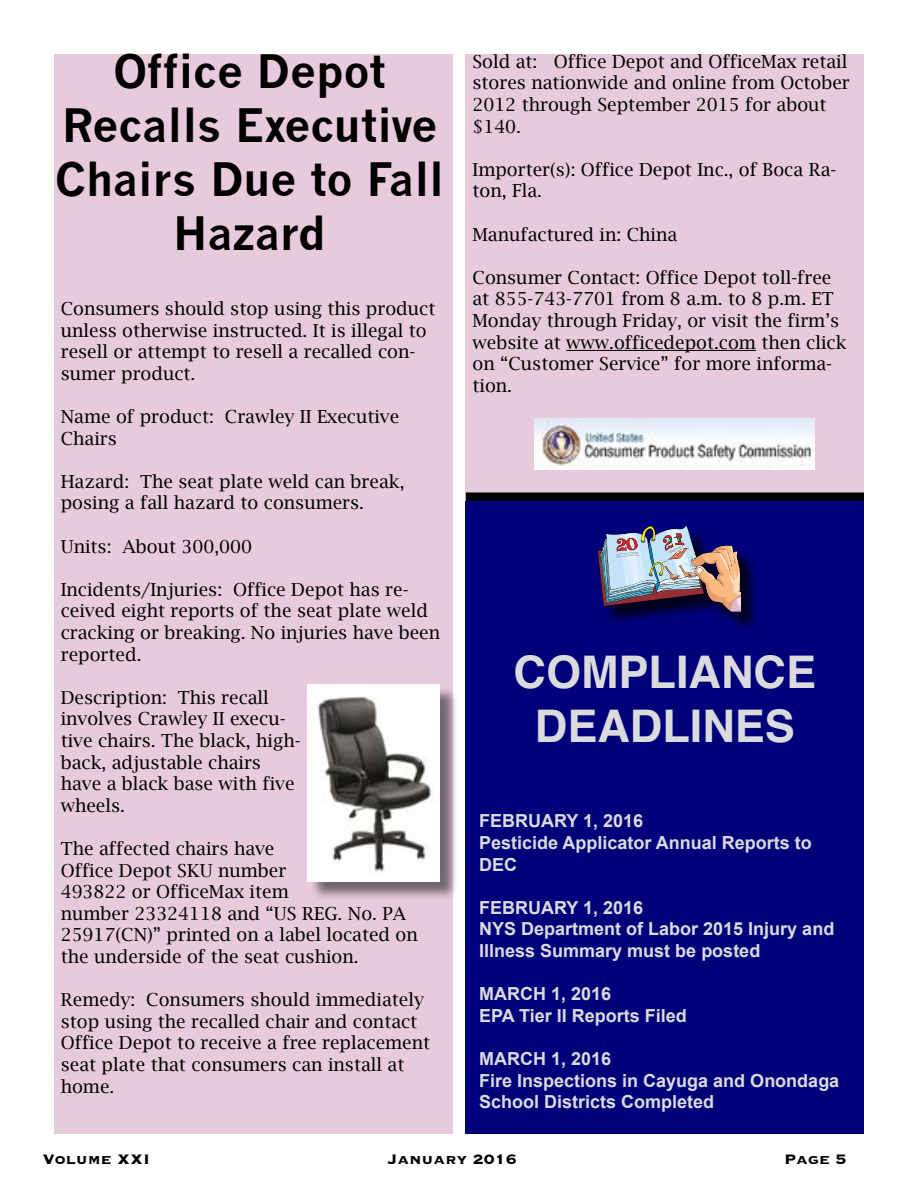
<style>
.page{position:relative;width:918px;height:1188px;background:#fff}
.page>*{position:absolute;margin:0;border:0;box-sizing:border-box;transform-origin:0 0}
.t1{font:700 45px/54px "News Gothic";color:#000;text-align:center}
.t2{font:700 45px/54px "Helvetica";color:#dadbdc;text-align:center}
.t3{font:18px/21.6px "Lucida Bright";color:#000}
.t4{font:700 18px/21.6px "Arial";color:#dadbdc}
.t5{font:700 18px "Copperplate";color:#000}
</style>
<div class="page">
<hr style="left:466px;top:497px;width:398px;height:4px;background:#000">
<div style="left:54px;top:54px;width:398px;height:1080px;background:#e7cadb"></div>
<div style="left:466px;top:54px;width:398px;height:441px;background:#e7cadb"></div>
<hr style="left:566px;top:350px;width:190px;height:1px;background:#000">
<img style="left:535px;top:418px;width:280px;height:51px">
<div style="left:466px;top:501px;width:398px;height:633px;background:#00007a"></div>
<div style="left:600px;top:528px;width:159px;height:102px;background:#000;opacity:.75"></div>
<img style="left:597px;top:525px;width:144px;height:87px">
<div style="left:310px;top:687px;width:149px;height:213px;background:#000;opacity:.5"></div>
<img style="left:308px;top:685px;width:132px;height:197px">
<div style="left:466px;top:492px;width:398px;height:5px;background:#000"></div>
<h1 class="t1" style="left:55px;top:44px;width:391px">Office Depot<br>Recalls Executive<br>Chairs Due to Fall<br>Hazard</h1>
<p class="t3" style="left:61px;top:298px;width:376px">Consumers should stop using this product unless otherwise instructed. It is illegal to resell or attempt to resell a recalled con&shy;sumer product.</p>
<p class="t3" style="left:61px;top:406px;width:340px">Name of product: Crawley II Executive<br>Chairs</p>
<p class="t3" style="left:61px;top:470px;width:345px">Hazard: The seat plate weld can break, posing a fall hazard to consumers.</p>
<p class="t3" style="left:61px;top:535px;width:193px">Units: About 300,000</p>
<p class="t3" style="left:61px;top:578px;width:381px">Incidents/Injuries: Office Depot has re&shy;ceived eight reports of the seat plate weld cracking or breaking. No injuries have been reported.</p>
<p class="t3" style="left:61px;top:686px;width:241px">Description: This recall involves Crawley II execu&shy;tive chairs. The black, high&shy;back, adjustable chairs have a black base with five wheels.</p>
<p class="t3" style="left:61px;top:838px;width:359px">The affected chairs have<br>Office Depot SKU number<br>493822 or OfficeMax item<br>number 23324118 and “US REG. No. PA<br>25917(CN)” printed on a label located on the underside of the seat cushion.</p>
<p class="t3" style="left:61px;top:989px;width:371px">Remedy: Consumers should immediately stop using the recalled chair and contact Office Depot to receive a free replacement seat plate that consumers can install at home.</p>
<p class="t3" style="left:472px;top:51px;width:379px">Sold at: Office Depot and OfficeMax retail stores nationwide and online from October<br>2012 through September 2015 for about $140.</p>
<p class="t3" style="left:472px;top:159px;width:365px">Importer(s): Office Depot Inc., of Boca Ra&shy;ton, Fla.</p>
<p class="t3" style="left:472px;top:223px;width:206px">Manufactured in: China</p>
<p class="t3" style="left:472px;top:267px;width:376px">Consumer Contact: Office Depot toll-free at 855-743-7701 from 8 a.m. to 8 p.m. ET Monday through Friday, or visit the firm’s website at www.officedepot.com then click on “Customer Service” for more informa&shy;tion.</p>
<h1 class="t2" style="left:514px;top:646px;width:304px">COMPLIANCE<br>DEADLINES</h1>
<p class="t4" style="left:479px;top:811px;width:334px">FEBRUARY 1, 2016<br>Pesticide Applicator Annual Reports to<br>DEC</p>
<p class="t4" style="left:479px;top:897px;width:357px">FEBRUARY 1, 2016<br>NYS Department of Labor 2015 Injury and<br>Illness Summary must be posted</p>
<p class="t4" style="left:479px;top:984px;width:209px">MARCH 1, 2016<br>EPA Tier II Reports Filed</p>
<p class="t4" style="left:479px;top:1048px;width:362px">MARCH 1, 2016<br>Fire Inspections in Cayuga and Onondaga<br>School Districts Completed</p>
<p class="t5" style="left:43px;top:1147px;width:109px">Volume XXI</p>
<p class="t5" style="left:387px;top:1147px;width:131px">January 2016</p>
<p class="t5" style="left:784px;top:1147px;width:64px">Page 5</p>
</div>
